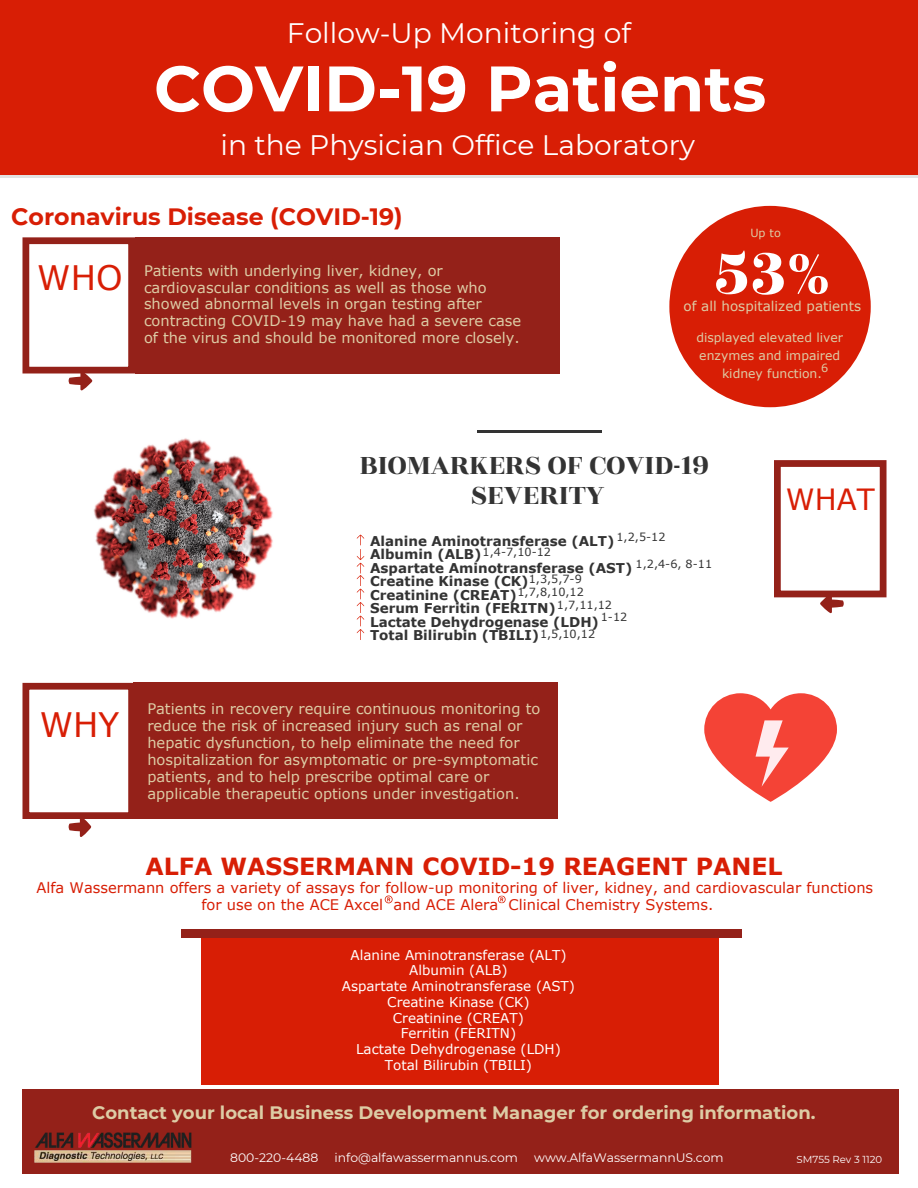
<style>
.page{position:relative;width:918px;height:1188px;background:#fff}
.page>*{position:absolute;margin:0;border:0;box-sizing:border-box;transform-origin:0 0}
.t1{font:69.75px "Rozha One";color:#fff}
.t2{font:700 64.2px "Montserrat";color:#fff}
.t3{font:33.75px "Verdana";color:#d81e05}
.t4{font:30.3px/30.3px "Rozha One";color:#333;text-align:center}
.t5{font:29.25px "Verdana";color:#d81e05}
.t6{font:28.2px "Montserrat";color:#fff}
.t7{font:700 23.7px "Verdana";color:#d81e05}
.t8{font:700 23.7px "Montserrat";color:#d81e05}
.t9{font:700 18px "Montserrat";color:#ddcca5}
.t10{font:14.7px/16.8px "Verdana";color:#ddcca5}
.t11{font:14.7px/16.8px "Verdana";color:#d81e05;text-align:center}
.t12{font:700 13.5px/13.5px "Verdana";color:#333}
.t13{font:13.5px/15.8px "Verdana";color:#fff;text-align:center}
.t14{font:13.5px "Verdana";color:#ddcca5}
.t15{font:13.5px/15.8px "Montserrat";color:#fff;text-align:center}
.t16{font:12.3px "Montserrat";color:#fff}
.t17{font:12.3px/18px "Verdana";color:#ddcca5;text-align:center}
.t18{font:11.25px/13.5px "Verdana";color:#333;text-align:right}
.t19{font:11.25px "Verdana";color:#ddcca5}
.t20{font:10.2px "Montserrat";color:#fff}
</style>
<div class="page">
<div style="left:135px;top:237px;width:424px;height:136px;background:#942119"></div>
<div style="left:0;top:0;width:918px;height:174px;background:#d81e05"></div>
<div style="left:23px;top:1089px;width:876px;height:84px;background:#942119"></div>
<img style="left:29px;top:1132px;width:169px;height:42px">
<img style="left:93px;top:438px;width:272px;height:195px">
<hr style="left:477px;top:431px;width:125px;height:2px;background:#333">
<div style="left:669px;top:206px;width:202px;height:201px;background:#d81e05;border-radius:50%"></div>
<div style="left:201px;top:930px;width:518px;height:154px;background:#d81e05"></div>
<div style="left:181px;top:929px;width:560px;height:9px;background:#942119"></div>
<div style="left:23px;top:237px;width:112px;height:137px;border:7px solid #942119"></div>
<svg style="left:69px;top:371px;width:23px;height:19px"></svg>
<div style="left:774px;top:460px;width:112px;height:137px;border:7px solid #942119"></div>
<svg style="left:820px;top:594px;width:24px;height:19px"></svg>
<div style="left:23px;top:683px;width:112px;height:136px;border:7px solid #942119"></div>
<svg style="left:69px;top:817px;width:22px;height:20px"></svg>
<div style="left:134px;top:683px;width:424px;height:136px;background:#942119"></div>
<svg style="left:357px;top:534px;width:7px;height:106px"></svg>
<svg style="left:704px;top:693px;width:133px;height:109px"></svg>
<svg style="left:385px;top:896px;width:8px;height:7px"></svg>
<svg style="left:498px;top:895px;width:8px;height:8px"></svg>
<h3 class="t6" style="left:287px;top:13px;width:346px">Follow-Up Monitoring of</h3>
<h2 class="t2" style="left:154px;top:42px;width:614px">COVID-19 Patients</h2>
<h3 class="t6" style="left:221px;top:126px;width:476px">in the Physician Office Laboratory</h3>
<h3 class="t8" style="left:11px;top:200px;width:393px">Coronavirus Disease (COVID-19)</h3>
<p class="t19" style="left:750px;top:226px;width:32px">Up to</p>
<h3 class="t3" style="left:37px;top:255px;width:87px">WHO</h3>
<p class="t10" style="left:144px;top:262px;width:379px">Patients with underlying liver, kidney, or cardiovascular conditions as well as those who showed abnormal levels in organ testing after contracting COVID-19 may have had a severe case of the virus and should be monitored more closely.</p>
<h1 class="t1" style="left:714px;top:224px;width:118px">53%</h1>
<p class="t17" style="left:696px;top:328px;width:148px">displayed elevated liver enzymes and impaired kidney function.</p>
<p class="t14" style="left:684px;top:296px;width:179px">of all hospitalized patients</p>
<p class="t19" style="left:821px;top:361px;width:9px">6</p>
<h3 class="t4" style="left:360px;top:450px;width:351px">BIOMARKERS OF COVID-19<br>SEVERITY</h3>
<p class="t12" style="left:370px;top:534px;width:264px">Alanine Aminotransferase (ALT)<br>Albumin (ALB)<br>Aspartate Aminotransferase (AST)<br>Creatine Kinase (CK)<br>Creatinine (CREAT)<br>Serum Ferritin (FERITN)<br>Lactate Dehydrogenase (LDH)<br>Total Bilirubin (TBILI)</p>
<p class="t18" style="left:616px;top:530px;width:51px">1,2,5-12</p>
<p class="t18" style="left:636px;top:557px;width:78px">1,2,4-6, 8-11</p>
<p class="t18" style="left:483px;top:545px;width:70px">1,4-7,10-12</p>
<p class="t18" style="left:518px;top:572px;width:68px">1,3,5,7-9<br>1,7,8,10,12</p>
<p class="t18" style="left:601px;top:598px;width:28px;line-height:12.3px;text-align:left;text-indent:-44px">1,7,11,12<br>1-12</p>
<p class="t18" style="left:540px;top:627px;width:57px">1,5,10,12</p>
<h3 class="t5" style="left:786px;top:479px;width:90px">WHAT</h3>
<h3 class="t3" style="left:40px;top:701px;width:81px">WHY</h3>
<p class="t10" style="left:147px;top:700px;width:394px">Patients in recovery require continuous monitoring to reduce the risk of increased injury such as renal or hepatic dysfunction, to help eliminate the need for hospitalization for asymptomatic or pre-symptomatic patients, and to help prescribe optimal care or applicable therapeutic options under investigation.</p>
<p class="t15" style="left:308px;top:737px;width:80px">Competitor<br>A, 17%</p>
<h3 class="t7" style="left:145px;top:850px;width:639px">ALFA WASSERMANN COVID-19 REAGENT PANEL</h3>
<p class="t11" style="left:36px;top:879px;width:838px">Alfa Wassermann offers a variety of assays for follow-up monitoring of liver, kidney, and cardiovascular functions for use on the ACE Axcel and ACE Alera Clinical Chemistry Systems.</p>
<p class="t13" style="left:342px;top:947px;width:235px">Alanine Aminotransferase (ALT)<br>Albumin (ALB)<br>Aspartate Aminotransferase (AST)<br>Creatine Kinase (CK)<br>Creatinine (CREAT)<br>Ferritin (FERITN)<br>Lactate Dehydrogenase (LDH)<br>Total Bilirubin (TBILI)</p>
<p class="t9" style="left:92px;top:1100px;width:725px">Contact your local Business Development Manager for ordering information.</p>
<p class="t16" style="left:230px;top:1149px;width:90px">800-220-4488</p>
<p class="t16" style="left:335px;top:1149px;width:185px">info@alfawassermannus.com</p>
<p class="t16" style="left:534px;top:1149px;width:191px">www.AlfaWassermannUS.com</p>
<p class="t20" style="left:796px;top:1153px;width:87px">SM755 Rev 3 1120</p>
</div>
